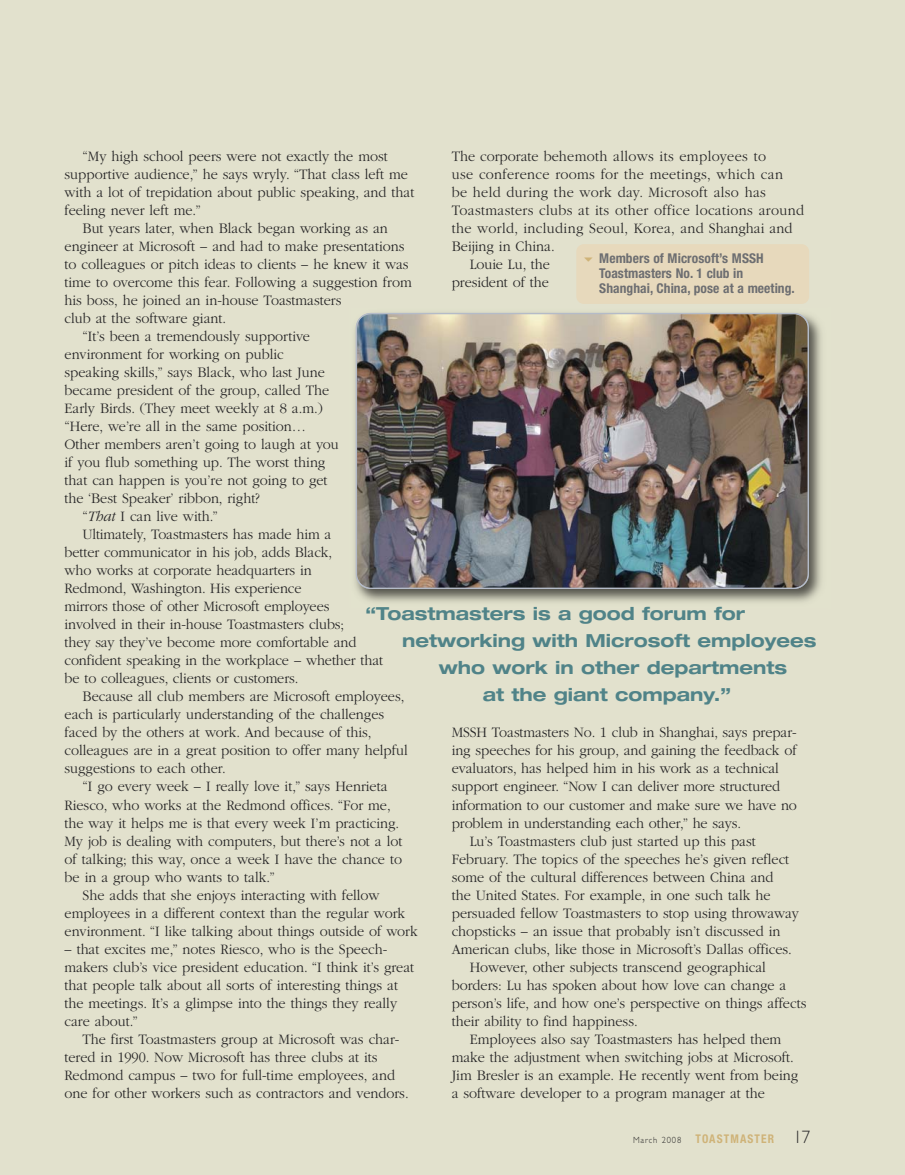
<style>
.page{position:relative;width:905px;height:1175px;background:#fff}
.page>*{position:absolute;margin:0;border:0;box-sizing:border-box;transform-origin:0 0}
.t1{font:700 expanded 18px "Helvetica Neue LT Std";color:#508388}
.t2{font:300 15px/18px "ITC Garamond Std";color:#272627;scale:.95 1}
.t3{font:300 15px "ITC Garamond Std";letter-spacing:.025em;color:#272627;scale:.95 1}
.t4{font:700 condensed 13.5px/15px "Helvetica Neue LT Std";letter-spacing:.005em;color:#6d6e71}
.t5{font:700 condensed 12px "Helvetica Neue";letter-spacing:.1em;color:#cfb378;scale:.95 1}
.s1{font-style:italic}
.s2{font-family:"Gill Sans";font-weight:300;font-stretch:normal;font-size:9px;color:#272627}
.s3{font-family:"Gill Sans";font-weight:300;font-stretch:normal;font-size:18px;color:#272627}
</style>
<div class="page">
<div style="left:0;top:0;width:904px;height:1174px;background:#e2e1cd"></div>
<img style="left:354px;top:312px;width:468px;height:290px">
<img style="left:357px;top:314px;width:450px;height:273px">
<div style="left:576px;top:244px;width:233px;height:60px;background:#e7d9bc;border-radius:8px"></div>
<p class="t2" style="left:82px;top:149px;width:323px">“My high school peers were not exactly the most</p>
<p class="t2" style="left:65px;top:167px;width:363px">supportive audience,” he says wryly. “That class left me</p>
<p class="t2" style="left:65px;top:185px;width:370px">with a lot of trepidation about public speaking, and that</p>
<p class="t2" style="left:65px;top:203px;width:145px">feeling never left me.”</p>
<p class="t2" style="left:82px;top:221px;width:323px">But years later, when Black began working as an</p>
<p class="t2" style="left:65px;top:239px;width:359px">engineer at Microsoft – and had to make presentations</p>
<p class="t2" style="left:65px;top:257px;width:363px">to colleagues or pitch ideas to clients – he knew it was</p>
<p class="t2" style="left:65px;top:275px;width:367px">time to overcome this fear. Following a suggestion from</p>
<p class="t2" style="left:65px;top:293px;width:293px">his boss, he joined an in-house Toastmasters</p>
<p class="t2" style="left:65px;top:311px;width:172px">club at the software giant.</p>
<p class="t2" style="left:82px;top:329px;width:241px">“It’s been a tremendously supportive</p>
<p class="t2" style="left:65px;top:347px;width:232px">environment for working on public</p>
<p class="t2" style="left:65px;top:365px;width:275px">speaking skills,” says Black, who last June</p>
<p class="t2" style="left:65px;top:383px;width:280px">became president of the group, called The</p>
<p class="t2" style="left:65px;top:401px;width:273px">Early Birds. (They meet weekly at 8 a.m.)</p>
<p class="t2" style="left:65px;top:419px;width:256px">“Here, we’re all in the same position…</p>
<p class="t2" style="left:65px;top:437px;width:290px">Other members aren’t going to laugh at you</p>
<p class="t2" style="left:65px;top:455px;width:276px">if you flub something up. The worst thing</p>
<p class="t2" style="left:65px;top:473px;width:278px">that can happen is you’re not going to get</p>
<p class="t2" style="left:65px;top:491px;width:207px">the ‘Best Speaker’ ribbon, right?</p>
<p class="t2" style="left:82px;top:509px;width:144px">“<span class="s1">That</span> I can live with.”</p>
<p class="t2" style="left:82px;top:527px;width:263px">Ultimately, Toastmasters has made him a</p>
<p class="t2" style="left:65px;top:545px;width:283px">better communicator in his job, adds Black,</p>
<p class="t2" style="left:65px;top:563px;width:262px">who works at corporate headquarters in</p>
<p class="t2" style="left:65px;top:581px;width:251px">Redmond, Washington. His experience</p>
<p class="t2" style="left:65px;top:599px;width:280px">mirrors those of other Microsoft employees</p>
<p class="t2" style="left:65px;top:617px;width:296px">involved in their in-house Toastmasters clubs;</p>
<p class="t2" style="left:65px;top:635px;width:309px">they say they’ve become more comfortable and</p>
<p class="t2" style="left:65px;top:653px;width:337px">confident speaking in the workplace – whether that</p>
<p class="t2" style="left:65px;top:671px;width:248px">be to colleagues, clients or customers.</p>
<p class="t2" style="left:82px;top:689px;width:340px">Because all club members are Microsoft employees,</p>
<p class="t2" style="left:65px;top:707px;width:338px">each is particularly understanding of the challenges</p>
<p class="t2" style="left:65px;top:725px;width:324px">faced by the others at work. And because of this,</p>
<p class="t2" style="left:65px;top:743px;width:363px">colleagues are in a great position to offer many helpful</p>
<p class="t2" style="left:65px;top:761px;width:171px">suggestions to each other.</p>
<p class="t2" style="left:82px;top:779px;width:322px">“I go every week – I really love it,” says Henrieta</p>
<p class="t2" style="left:65px;top:797px;width:345px">Riesco, who works at the Redmond offices. “For me,</p>
<p class="t2" style="left:65px;top:815px;width:354px">the way it helps me is that every week I’m practicing.</p>
<p class="t2" style="left:65px;top:833px;width:357px">My job is dealing with computers, but there’s not a lot</p>
<p class="t2" style="left:65px;top:851px;width:357px">of talking; this way, once a week I have the chance to</p>
<p class="t2" style="left:65px;top:869px;width:223px">be in a group who wants to talk.”</p>
<p class="t2" style="left:82px;top:887px;width:314px">She adds that she enjoys interacting with fellow</p>
<p class="t2" style="left:65px;top:905px;width:360px">employees in a different context than the regular work</p>
<p class="t2" style="left:65px;top:923px;width:373px">environment. “I like talking about things outside of work</p>
<p class="t2" style="left:65px;top:941px;width:369px">– that excites me,” notes Riesco, who is the Speech&shy;makers club’s vice president education. “I think it’s great that people talk about all sorts of interesting things at the meetings. It’s a glimpse into the things they really care about.”</p>
<p class="t2" style="left:65px;top:1031px;width:364px;text-indent:18px">The first Toastmasters group at Microsoft was char&shy;tered in 1990. Now Microsoft has three clubs at its Redmond campus – two for full-time employees, and one for other workers such as contractors and vendors.</p>
<p class="t3" style="left:452px;top:151px;width:332px">The corporate behemoth allows its employees to</p>
<p class="t3" style="left:452px;top:169px;width:350px">use conference rooms for the meetings, which can</p>
<p class="t3" style="left:452px;top:187px;width:332px">be held during the work day. Microsoft also has</p>
<p class="t3" style="left:452px;top:205px;width:372px">Toastmasters clubs at its other office locations around</p>
<p class="t3" style="left:452px;top:223px;width:360px">the world, including Seoul, Korea, and Shanghai and</p>
<p class="t2" style="left:452px;top:239px;width:110px">Beijing in China.</p>
<p class="t2" style="left:470px;top:257px;width:86px">Louie Lu, the</p>
<p class="t2" style="left:452px;top:275px;width:104px">president of the</p>
<p class="t4" style="left:599px;top:252px;width:197px">Members of Microsoft’s MSSH<br>Toastmasters No. 1 club in<br>Shanghai, China, pose at a meeting.</p>
<p class="t1" style="left:365px;top:607px;width:381px">“Toastmasters is a good forum for</p>
<p class="t1" style="left:402px;top:634px;width:416px">networking with Microsoft employees</p>
<p class="t1" style="left:438px;top:661px;width:350px">who work in other departments</p>
<p class="t1" style="left:482px;top:688px;width:250px">at the giant company.”</p>
<p class="t2" style="left:452px;top:725px;width:364px">MSSH Toastmasters No. 1 club in Shanghai, says prepar-</p>
<p class="t2" style="left:452px;top:743px;width:364px">ing speeches for his group, and gaining the feedback of</p>
<p class="t2" style="left:452px;top:761px;width:346px">evaluators, has helped him in his work as a technical</p>
<p class="t2" style="left:452px;top:779px;width:347px">support engineer. “Now I can deliver more structured</p>
<p class="t2" style="left:452px;top:797px;width:365px">information to our customer and make sure we have no</p>
<p class="t2" style="left:452px;top:815px;width:306px">problem in understanding each other,” he says.</p>
<p class="t2" style="left:470px;top:833px;width:302px">Lu’s Toastmasters club just started up this past</p>
<p class="t2" style="left:452px;top:851px;width:357px">February. The topics of the speeches he’s given reflect</p>
<p class="t2" style="left:452px;top:869px;width:340px">some of the cultural differences between China and</p>
<p class="t2" style="left:452px;top:887px;width:337px">the United States. For example, in one such talk he</p>
<p class="t2" style="left:452px;top:905px;width:367px">persuaded fellow Toastmasters to stop using throwaway</p>
<p class="t2" style="left:452px;top:923px;width:347px">chopsticks – an issue that probably isn’t discussed in</p>
<p class="t2" style="left:452px;top:941px;width:359px">American clubs, like those in Microsoft’s Dallas offices.</p>
<p class="t2" style="left:470px;top:959px;width:313px">However, other subjects transcend geographical</p>
<p class="t2" style="left:452px;top:977px;width:354px">borders: Lu has spoken about how love can change a</p>
<p class="t2" style="left:452px;top:995px;width:375px">person’s life, and how one’s perspective on things affects</p>
<p class="t2" style="left:452px;top:1013px;width:197px">their ability to find happiness.</p>
<p class="t2" style="left:470px;top:1031px;width:329px">Employees also say Toastmasters has helped them</p>
<p class="t2" style="left:452px;top:1049px;width:361px">make the adjustment when switching jobs at Microsoft.</p>
<p class="t2" style="left:452px;top:1067px;width:366px">Jim Bresler is an example. He recently went from being</p>
<p class="t2" style="left:452px;top:1085px;width:331px">a software developer to a program manager at the</p>
<p class="t5" style="left:633px;top:1134px;width:188px"><span class="s2">March 2008</span> TOASTMASTER <span class="s3">17</span></p>
</div>
